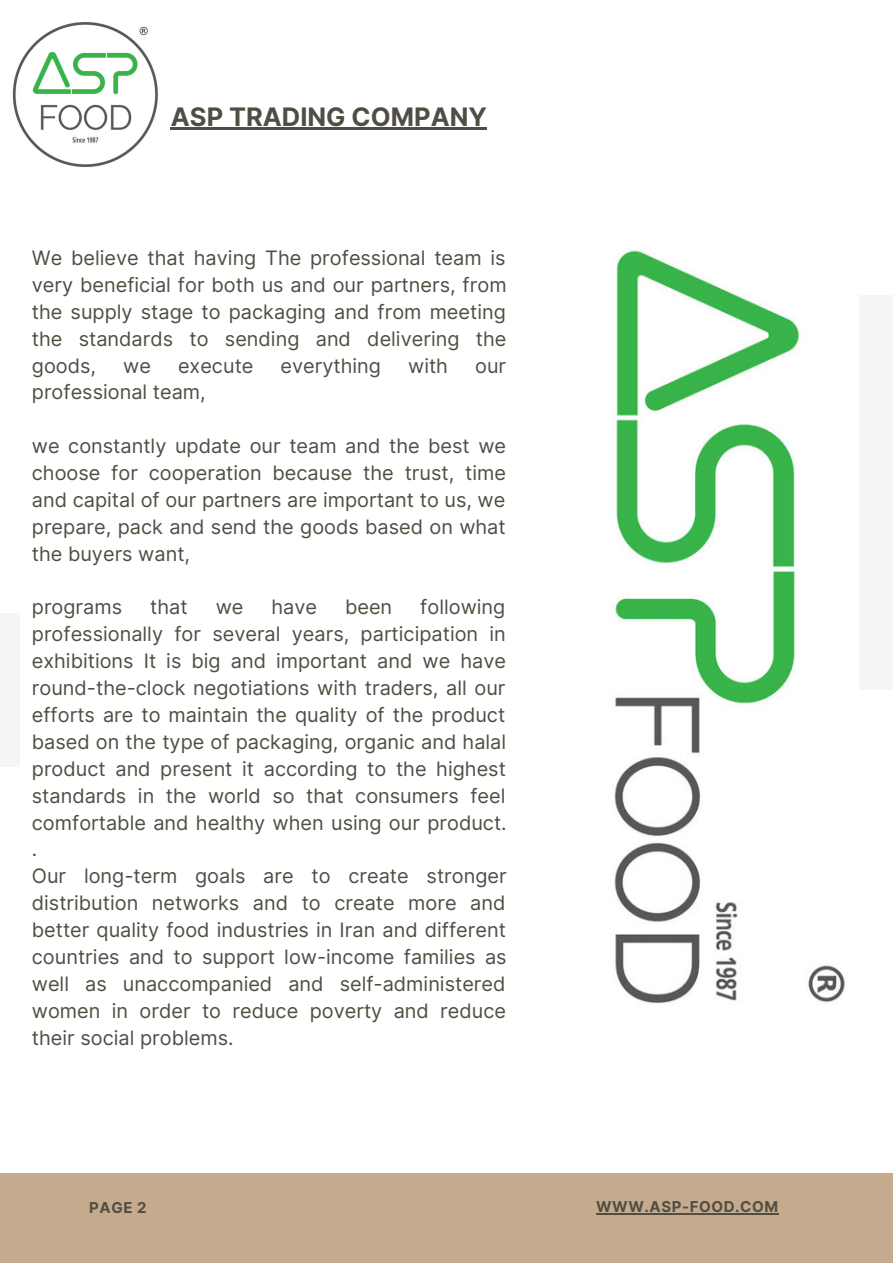
<style>
.page{position:relative;width:893px;height:1264px;background:#fff}
.page>*{position:absolute;margin:0;border:0;box-sizing:border-box;transform-origin:0 0}
.t1{font:700 25.5px "Inter";color:#504e42}
.t2{font:19.95px/26.8px "Inter";color:#504e42;text-align:justify}
.t3{font:700 15px "Inter";letter-spacing:.04em;color:#504e42}
</style>
<div class="page">
<div style="left:720px;top:295px;width:172px;height:394px;background:#f6f5f5"></div>
<img style="left:614px;top:250px;width:231px;height:753px">
<div style="left:0;top:1173px;width:892px;height:89px;background:#c6aa8e"></div>
<div style="left:0;top:613px;width:19px;height:153px;background:#f6f5f5"></div>
<img style="left:12px;top:22px;width:146px;height:145px">
<hr style="left:171px;top:128px;width:316px;height:2px;background:#504e42">
<hr style="left:596px;top:1213px;width:182px;height:1px;background:#504e42">
<p class="t1" style="left:171px;top:101px;width:317px">ASP TRADING COMPANY</p>
<p class="t2" style="left:32px;top:244px;width:476px">We believe that having The professional team is very beneficial for both us and our partners, from the supply stage to packaging and from meeting the standards to sending and delivering the goods,</p>
<p class="t2" style="left:123px;top:352px;width:29px">we</p>
<p class="t2" style="left:178px;top:352px;width:77px">execute</p>
<p class="t2" style="left:280px;top:352px;width:102px">everything</p>
<p class="t2" style="left:408px;top:352px;width:41px">with</p>
<p class="t2" style="left:475px;top:352px;width:33px">our</p>
<p class="t2" style="left:32px;top:379px;width:175px">professional team,</p>
<p class="t2" style="left:32px;top:432px;width:476px">we constantly update our team and the best we choose for cooperation because the trust, time and capital of our partners are important to us, we prepare, pack and send the goods based on what the buyers want,</p>
<p class="t2" style="left:32px;top:594px;width:92px">programs</p>
<p class="t2" style="left:150px;top:594px;width:39px">that</p>
<p class="t2" style="left:216px;top:594px;width:29px">we</p>
<p class="t2" style="left:271px;top:594px;width:47px">have</p>
<p class="t2" style="left:345px;top:594px;width:49px">been</p>
<p class="t2" style="left:32px;top:594px;width:476px;text-indent:388px">following professionally for several years, participation in exhibitions It is big and important and we have round-the-clock negotiations with traders, all our efforts are to maintain the quality of the product based on the type of packaging, organic and halal product and present it according to the highest standards in the world so that consumers feel comfortable and healthy when using our product. .</p>
<p class="t2" style="left:32px;top:862px;width:476px">Our long-term goals are to create stronger distribution networks and to create more and better quality food industries in Iran and different countries and to support low-income families as well as unaccompanied and self-administered women in order to reduce poverty and reduce their social problems.</p>
<p class="t3" style="left:89px;top:1198px;width:59px">PAGE 2</p>
<p class="t3" style="left:596px;top:1197px;width:184px">WWW.ASP-FOOD.COM</p>
</div>
